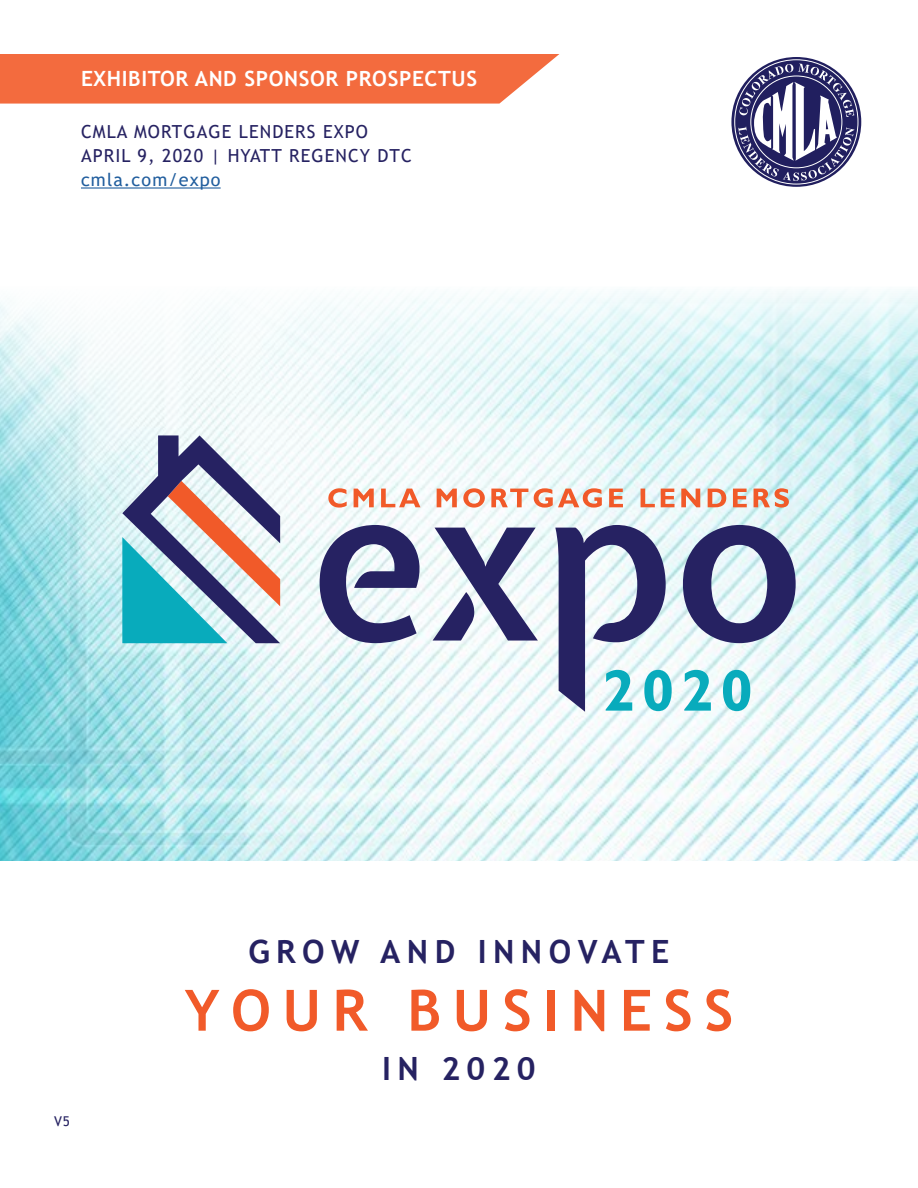
<style>
.page{position:relative;width:918px;height:1188px;background:#fff}
.page>*{position:absolute;margin:0;border:0;box-sizing:border-box;transform-origin:0 0}
.t1{font:700 57px "Trebuchet MS";letter-spacing:.2em;color:#f15a29}
.t2{font:700 32.1px "Trebuchet MS";letter-spacing:.2em;color:#262262}
.t3{font:700 21px "Trebuchet MS";letter-spacing:.03em;color:#fff}
.t4{font:18px/24px "Trebuchet MS";letter-spacing:.06em;color:#262262}
.t5{font:18px "Trebuchet MS";letter-spacing:.06em;color:#215e9e}
.t6{font:13.5px "Trebuchet MS";color:#262262}
</style>
<div class="page">
<img style="left:0;top:289px;width:918px;height:572px">
<svg style="left:0;top:54px;width:559px;height:50px;background:#f37449"></svg>
<hr style="left:81px;top:187px;width:140px;height:2px;background:#215e9e">
<svg style="left:328px;top:488px;width:19px;height:20px"></svg>
<svg style="left:354px;top:489px;width:20px;height:18px"></svg>
<svg style="left:381px;top:489px;width:39px;height:18px"></svg>
<svg style="left:437px;top:489px;width:20px;height:18px"></svg>
<svg style="left:463px;top:488px;width:22px;height:20px"></svg>
<svg style="left:491px;top:489px;width:37px;height:18px"></svg>
<svg style="left:534px;top:488px;width:68px;height:20px"></svg>
<svg style="left:609px;top:489px;width:14px;height:18px"></svg>
<svg style="left:641px;top:489px;width:14px;height:18px"></svg>
<svg style="left:661px;top:489px;width:14px;height:18px"></svg>
<svg style="left:681px;top:489px;width:19px;height:18px"></svg>
<svg style="left:708px;top:489px;width:18px;height:18px"></svg>
<svg style="left:733px;top:489px;width:14px;height:18px"></svg>
<svg style="left:754px;top:488px;width:35px;height:20px"></svg>
<svg style="left:320px;top:525px;width:100px;height:118px"></svg>
<svg style="left:433px;top:528px;width:105px;height:113px"></svg>
<svg style="left:683px;top:525px;width:113px;height:118px;background:#7f85a7"></svg>
<svg style="left:555px;top:525px;width:117px;height:187px"></svg>
<svg style="left:684px;top:670px;width:27px;height:41px"></svg>
<svg style="left:723px;top:670px;width:27px;height:41px"></svg>
<svg style="left:122px;top:435px;width:158px;height:208px"></svg>
<svg style="left:734px;top:59px;width:125px;height:126px"></svg>
<p class="t3" style="left:81px;top:66px;width:398px">EXHIBITOR AND SPONSOR PROSPECTUS</p>
<p class="t4" style="left:81px;top:119px;width:332px">CMLA MORTGAGE LENDERS EXPO<br>APRIL 9, 2020 | HYATT REGENCY DTC</p>
<p class="t5" style="left:81px;top:168px;width:141px">cmla.com/expo</p>
<p class="t6" style="left:54px;top:1113px;width:17px">V5</p>
<h2 class="t2" style="left:248px;top:932px;width:423px">GROW AND INNOVATE</h2>
<h1 class="t1" style="left:185px;top:975px;width:550px">YOUR BUSINESS</h1>
<h2 class="t2" style="left:382px;top:1049px;width:155px">IN 2020</h2>
</div>
